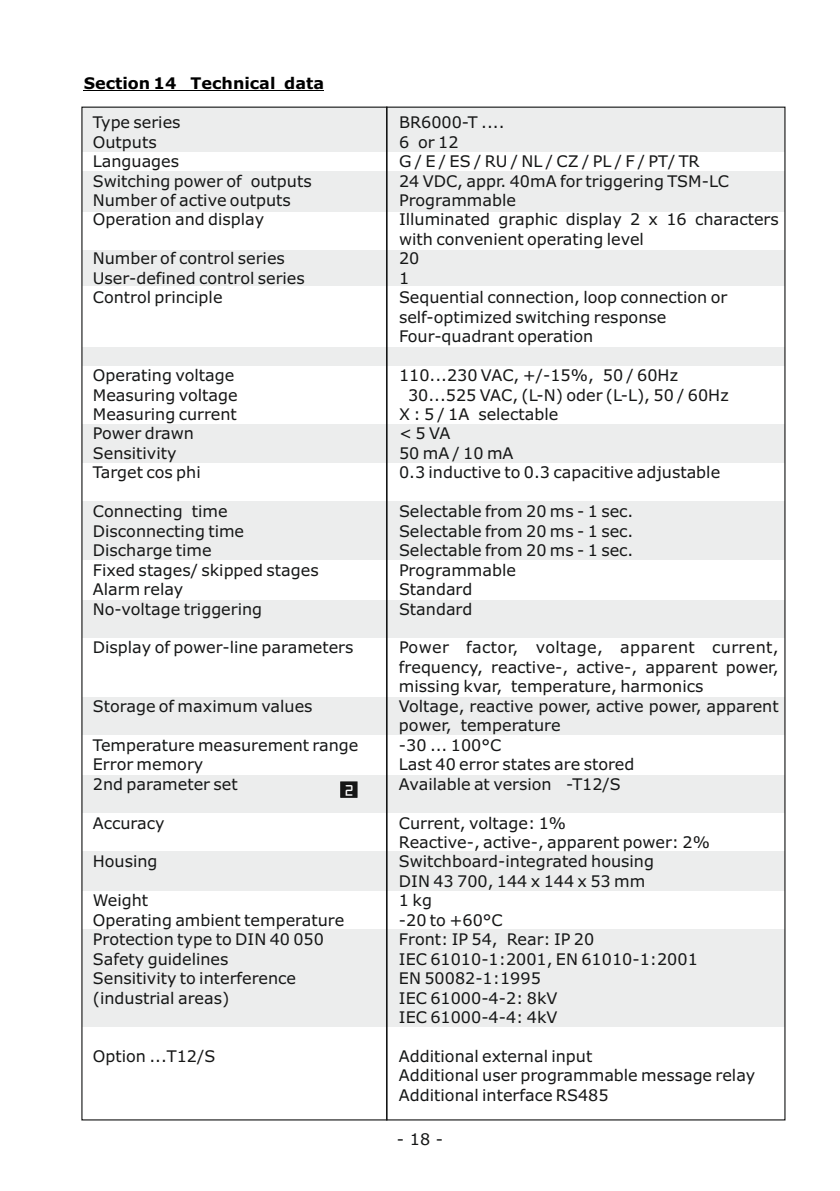
<style>
.page{position:relative;width:840px;height:1191px;background:#fff}
.page>*{position:absolute;margin:0;border:0;box-sizing:border-box;transform-origin:0 0}
.t1{font:16.4px "OCR Aby BT";color:#fff}
.t2{font:16px/19.4px "Verdana";color:#151616}
.t3{font:700 16px "Verdana";color:#000}
</style>
<div class="page">
<div style="left:82px;top:107px;width:702px;height:45px;background:#eceded"></div>
<div style="left:82px;top:171px;width:702px;height:40px;background:#eceded"></div>
<div style="left:82px;top:250px;width:702px;height:36px;background:#eceded"></div>
<div style="left:82px;top:347px;width:702px;height:18px;background:#eceded"></div>
<div style="left:82px;top:425px;width:702px;height:38px;background:#eceded"></div>
<div style="left:82px;top:501px;width:702px;height:58px;background:#eceded"></div>
<div style="left:82px;top:600px;width:702px;height:38px;background:#eceded"></div>
<div style="left:82px;top:697px;width:702px;height:38px;background:#eceded"></div>
<div style="left:82px;top:774px;width:702px;height:38px;background:#eceded"></div>
<div style="left:82px;top:851px;width:702px;height:39px;background:#eceded"></div>
<div style="left:82px;top:929px;width:702px;height:97px;background:#eceded"></div>
<hr style="left:84px;top:90px;width:240px;height:1px;background:#000">
<svg style="left:340px;top:781px;width:17px;height:16px"></svg>
<p class="t3" style="left:84px;top:77px;width:242px">Section 14 Technical data</p>
<p class="t2" style="left:93px;top:114px;width:220px">Type series<br>Outputs<br>Languages<br>Switching power of outputs<br>Number of active outputs<br>Operation and display</p>
<p class="t2" style="left:93px;top:250px;width:213px">Number of control series<br>User-defined control series<br>Control principle</p>
<p class="t2" style="left:93px;top:367px;width:146px">Operating voltage<br>Measuring voltage<br>Measuring current<br>Power drawn<br>Sensitivity<br>Target cos phi</p>
<p class="t2" style="left:93px;top:503px;width:227px">Connecting time<br>Disconnecting time<br>Discharge time<br>Fixed stages/ skipped stages<br>Alarm relay<br>No-voltage triggering</p>
<p class="t2" style="left:93px;top:639px;width:262px">Display of power-line parameters</p>
<p class="t2" style="left:93px;top:697px;width:221px">Storage of maximum values</p>
<p class="t2" style="left:93px;top:736px;width:267px">Temperature measurement range<br>Error memory<br>2nd parameter set</p>
<p class="t2" style="left:93px;top:814px;width:73px">Accuracy</p>
<p class="t2" style="left:93px;top:853px;width:66px">Housing</p>
<p class="t2" style="left:93px;top:892px;width:253px">Weight<br>Operating ambient temperature<br>Protection type to DIN 40 050<br>Safety guidelines<br>Sensitivity to interference (industrial areas)</p>
<p class="t1" style="left:344px;top:782px;width:12px">2</p>
<p class="t2" style="left:93px;top:1047px;width:124px">Option ...T12/S</p>
<p class="t2" style="left:399px;top:114px;width:381px">BR6000-T ....<br>6 or 12<br>G / E / ES / RU / NL / CZ / PL / F / PT/ TR<br>24 VDC, appr. 40mA for triggering TSM-LC<br>Programmable<br>Illuminated graphic display 2 x 16 characters with convenient operating level<br>20<br>1<br>Sequential connection, loop connection or self-optimized switching response<br>Four-quadrant operation</p>
<p class="t2" style="left:399px;top:367px;width:280px">110...230 VAC, +/-15%, 50 / 60Hz</p>
<p class="t2" style="left:408px;top:386px;width:322px">30...525 VAC, (L-N) oder (L-L), 50 / 60Hz</p>
<p class="t2" style="left:399px;top:406px;width:161px">X : 5 / 1A selectable</p>
<p class="t2" style="left:399px;top:425px;width:53px">&lt; 5 VA</p>
<p class="t2" style="left:399px;top:445px;width:116px">50 mA / 10 mA</p>
<p class="t2" style="left:399px;top:464px;width:322px">0.3 inductive to 0.3 capacitive adjustable</p>
<p class="t2" style="left:399px;top:503px;width:236px">Selectable from 20 ms - 1 sec.<br>Selectable from 20 ms - 1 sec.<br>Selectable from 20 ms - 1 sec.<br>Programmable<br>Standard<br>Standard</p>
<p class="t2" style="left:399px;top:639px;width:381px">Power factor, voltage, apparent current, frequency, reactive-, active-, apparent power, missing kvar, temperature, harmonics<br>Voltage, reactive power, active power, apparent power, temperature<br>-30 ... 100°C<br>Last 40 error states are stored<br>Available at version -T12/S</p>
<p class="t2" style="left:399px;top:814px;width:312px">Current, voltage: 1%<br>Reactive-, active-, apparent power: 2%<br>Switchboard-integrated housing<br>DIN 43 700, 144 x 144 x 53 mm<br>1 kg<br>-20 to +60°C<br>Front: IP 54, Rear: IP 20<br>IEC 61010-1:2001, EN 61010-1:2001<br>EN 50082-1:1995<br>IEC 61000-4-2: 8kV<br>IEC 61000-4-4: 4kV</p>
<p class="t2" style="left:399px;top:1047px;width:357px">Additional external input<br>Additional user programmable message relay<br>Additional interface RS485</p>
<p class="t2" style="left:396px;top:1130px;width:48px">- 18 -</p>
</div>
